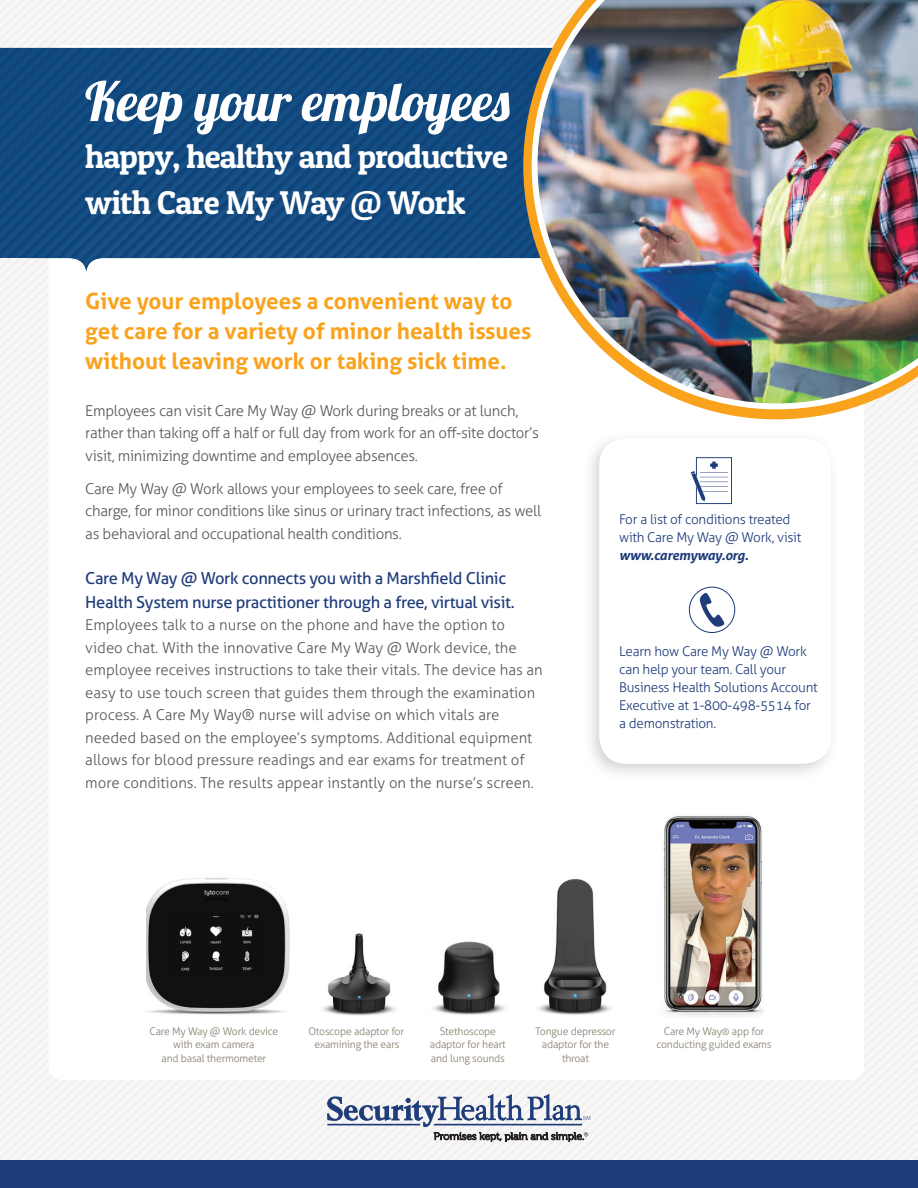
<style>
.page{position:relative;width:918px;height:1188px;background:#fff}
.page>*{position:absolute;margin:0;border:0;box-sizing:border-box;transform-origin:0 0}
.t1{font:54px "Lobster 1.4";letter-spacing:-.005em;color:#fff}
.t2{font:33px/46.5px "Patua One";letter-spacing:-.025em;color:#fff}
.t3{font:700 22.5px/30px "Aller";color:#f9a21c}
.t4{font:16.5px/24px "Aller";letter-spacing:-.02em;color:#1f3c7a}
.t5{font:300 15px/22.5px "Aller";letter-spacing:-.01em;color:#57585a}
.t6{font:300 13.5px/18px "Aller";letter-spacing:-.02em;color:#1f3c7a}
.t7{font:italic 700 13.5px "Aller";letter-spacing:-.02em;color:#1f3c7a}
.t8{font:300 10.5px/13.5px "Aller";letter-spacing:-.02em;color:#887f6f;text-align:center}
.s1{font-size:9px}
</style>
<div class="page">
<svg style="left:0;top:1078px;width:918px;height:9px;fill:#f8f7f6"></svg>
<svg style="left:0;top:1087px;width:918px;height:8px;fill:#f8f7f6"></svg>
<svg style="left:0;top:1095px;width:918px;height:9px;fill:#f8f7f6"></svg>
<svg style="left:0;top:1104px;width:918px;height:9px;fill:#f8f7f6"></svg>
<svg style="left:0;top:1113px;width:918px;height:9px;fill:#f8f7f6"></svg>
<svg style="left:0;top:1122px;width:918px;height:9px;fill:#f8f7f6"></svg>
<svg style="left:0;top:1131px;width:918px;height:8px;fill:#f8f7f6"></svg>
<svg style="left:0;top:1139px;width:918px;height:9px;fill:#f8f7f6"></svg>
<svg style="left:0;top:1148px;width:918px;height:12px"></svg>
<div style="left:49px;top:45px;width:815px;height:1035px;background:#fff;border-radius:14px"></div>
<img style="left:0;top:48px;width:523px;height:224px">
<div style="left:0;top:1160px;width:918px;height:28px;background:#1f3c7a"></div>
<svg style="left:327px;top:1094px;width:264px;height:48px"></svg>
<svg style="left:523px;top:0;width:395px;height:419px"></svg>
<img style="left:532px;top:0;width:386px;height:409px">
<svg style="left:690px;top:457px;width:42px;height:47px"></svg>
<svg style="left:689px;top:587px;width:46px;height:46px"></svg>
<img style="left:146px;top:877px;width:144px;height:138px">
<img style="left:322px;top:933px;width:74px;height:83px">
<img style="left:432px;top:941px;width:74px;height:74px">
<img style="left:538px;top:879px;width:74px;height:136px">
<img style="left:663px;top:816px;width:101px;height:201px">
<h1 class="t1" style="left:85px;top:67px;width:426px">Keep your employees</h1>
<h2 class="t2" style="left:85px;top:132px;width:425px">happy, healthy and productive with Care My Way @ Work</h2>
<h3 class="t3" style="left:85px;top:286px;width:448px">Give your employees a convenient way to get care for a variety of minor health issues without leaving work or taking sick time.</h3>
<p class="t5" style="left:85px;top:399px;width:455px">Employees can visit Care My Way @ Work during breaks or at lunch, rather than taking off a half or full day from work for an off-site doctor’s visit, minimizing downtime and employee absences.</p>
<p class="t5" style="left:85px;top:477px;width:457px">Care My Way @ Work allows your employees to seek care, free of charge, for minor conditions like sinus or urinary tract infections, as well as behavioral and occupational health conditions.</p>
<p class="t4" style="left:85px;top:566px;width:431px">Care My Way @ Work connects you with a Marshfield Clinic<br>Health System nurse practitioner through a free, virtual visit.</p>
<p class="t5" style="left:85px;top:614px;width:459px">Employees talk to a nurse on the phone and have the option to video chat. With the innovative Care My Way @ Work device, the employee receives instructions to take their vitals. The device has an easy to use touch screen that guides them through the examination process. A Care My Way® nurse will advise on which vitals are needed based on the employee’s symptoms. Additional equipment allows for blood pressure readings and ear exams for treatment of more conditions. The results appear instantly on the nurse’s screen.</p>
<p class="t6" style="left:619px;top:510px;width:184px">For a list of conditions treated with Care My Way @ Work, visit</p>
<p class="t7" style="left:619px;top:547px;width:131px">www.caremyway.org.</p>
<p class="t6" style="left:619px;top:642px;width:200px">Learn how Care My Way @ Work can help your team. Call your<br>Business Health Solutions Account<br>Executive at 1-800-498-5514 for a demonstration.</p>
<p class="t8" style="left:150px;top:1024px;width:130px">Care My Way @ Work device with exam camera<br>and basal thermometer</p>
<p class="t8" style="left:309px;top:1024px;width:97px">Otoscope adaptor for examining the ears</p>
<p class="t8" style="left:430px;top:1024px;width:77px">Stethoscope adaptor for heart and lung sounds</p>
<p class="t8" style="left:536px;top:1024px;width:81px">Tongue depressor adaptor for the throat</p>
<p class="t8" style="left:656px;top:1024px;width:117px">Care My Way<span class="s1">®</span> app for conducting guided exams</p>
</div>
